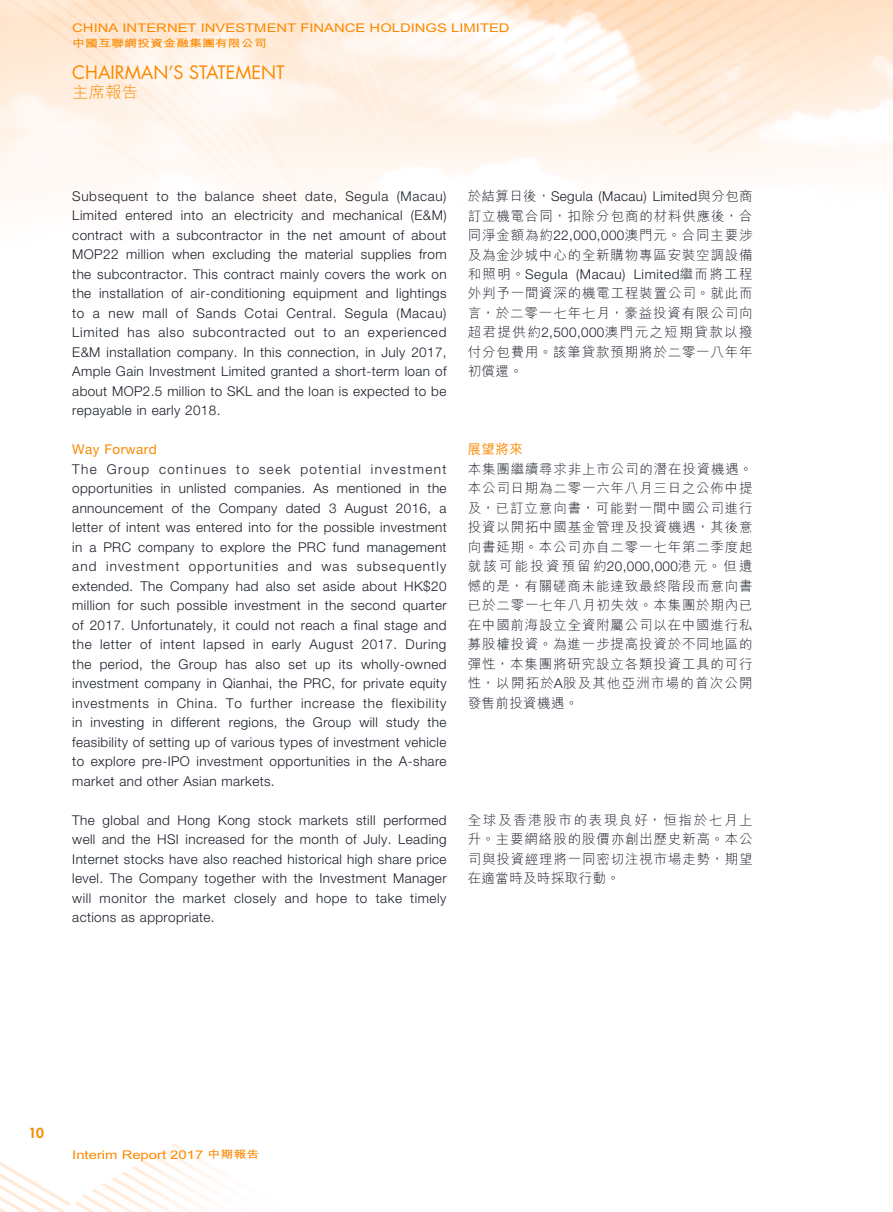
<style>
.page{position:relative;width:893px;height:1212px;background:#fff}
.page>*{position:absolute;margin:0;border:0;box-sizing:border-box;transform-origin:0 0}
.t1{font:18px "Futura Std";color:#fa8900}
.t2{font:300 16.5px "M Hei HK";color:#fa8900}
.t3{font:300 13.5px/19.5px "Helvetica Neue LT Std";letter-spacing:.03em;color:#191e29;text-align:justify}
.t4{font:300 13.5px/19.5px "M Hei HK";letter-spacing:.06em;color:#191e29;text-align:justify}
.t5{font:13.5px "Helvetica Neue LT Std";letter-spacing:.03em;color:#fa8900}
.t6{font:500 13.5px "M Hei HK";color:#fa8900}
.t7{font:800 13.5px "Futura Std";color:#fa8900}
.t8{font:700 12px "M Hei HK";color:#fa8900;scale:1.24 1}
.t9{font:700 10.5px "M Hei HK";color:#fa8900;scale:1.24 1}
.s1{font-family:"M Hei HK"}
.s2{font-family:"Helvetica Neue LT Std"}
.s3{font-size:10.5px}
</style>
<div class="page">
<img style="left:0;top:0;width:893px;height:1212px">
<p class="t8" style="left:72px;top:19px;width:354px">CHINA INTERNET INVESTMENT FINANCE HOLDINGS LIMITED</p>
<p class="t9" style="left:72px;top:35px;width:158px">中國互聯網投資金融集團有限公司</p>
<h1 class="t1" style="left:72px;top:61px;width:214px">CHAIRMAN’S STATEMENT</h1>
<p class="t2" style="left:72px;top:80px;width:68px">主席報告</p>
<p class="t3" style="left:72px;top:186px;width:376px">Subsequent to the balance sheet date, Segula (Macau)<br>Limited entered into an electricity and mechanical (E&amp;M) contract with a subcontractor in the net amount of about MOP22 million when excluding the material supplies from the subcontractor. This contract mainly covers the work on the installation of air-conditioning equipment and lightings to a new mall of Sands Cotai Central. Segula (Macau)<br>Limited has also subcontracted out to an experienced E&amp;M installation company. In this connection, in July 2017, Ample Gain Investment Limited granted a short-term loan of about MOP2.5 million to SKL and the loan is expected to be repayable in early 2018.</p>
<p class="t5" style="left:72px;top:441px;width:86px">Way Forward</p>
<p class="t3" style="left:72px;top:459px;width:376px">The Group continues to seek potential investment opportunities in unlisted companies. As mentioned in the announcement of the Company dated 3 August 2016, a letter of intent was entered into for the possible investment in a PRC company to explore the PRC fund management and investment opportunities and was subsequently extended. The Company had also set aside about HK$20 million for such possible investment in the second quarter of 2017. Unfortunately, it could not reach a final stage and the letter of intent lapsed in early August 2017. During the period, the Group has also set up its wholly-owned investment company in Qianhai, the PRC, for private equity investments in China. To further increase the flexibility in investing in different regions, the Group will study the feasibility of setting up of various types of investment vehicle to explore pre-IPO investment opportunities in the A-share market and other Asian markets.</p>
<p class="t3" style="left:72px;top:810px;width:376px">The global and Hong Kong stock markets still performed well and the HSI increased for the month of July. Leading Internet stocks have also reached historical high share price level. The Company together with the Investment Manager will monitor the market closely and hope to take timely actions as appropriate.</p>
<p class="t3" style="left:468px;top:186px;width:286px"><span class="s1">於結算日後，</span>Segula (Macau) Limited<span class="s1">與分包商</span></p>
<p class="t4" style="left:468px;top:205px;width:286px">訂立機電合同，扣除分包商的材料供應後，合同淨金額為約<span class="s2">22,000,000</span>澳門元。合同主要涉及為金沙城中心的全新購物專區安裝空調設備</p>
<p class="t3" style="left:468px;top:264px;width:286px"><span class="s1">和照明。</span>Segula (Macau) Limited<span class="s1">繼而將工程</span></p>
<p class="t4" style="left:468px;top:283px;width:286px">外判予一間資深的機電工程裝置公司。就此而言，於二零一七年七月，豪益投資有限公司向超君提供約<span class="s2">2,500,000</span>澳門元之短期貸款以撥付分包費用。該筆貸款預期將於二零一八年年初償還。</p>
<p class="t6" style="left:468px;top:440px;width:57px">展望將來</p>
<p class="t4" style="left:468px;top:459px;width:286px">本集團繼續尋求非上市公司的潛在投資機遇。本公司日期為二零一六年八月三日之公佈中提及，已訂立意向書，可能對一間中國公司進行投資以開拓中國基金管理及投資機遇，其後意向書延期。本公司亦自二零一七年第二季度起就該可能投資預留約<span class="s2">20,000,000</span>港元。但遺憾的是，有關磋商未能達致最終階段而意向書已於二零一七年八月初失效。本集團於期內已在中國前海設立全資附屬公司以在中國進行私募股權投資。為進一步提高投資於不同地區的彈性，本集團將研究設立各類投資工具的可行性，以開拓於<span class="s2">A</span>股及其他亞洲市場的首次公開發售前投資機遇。</p>
<p class="t4" style="left:468px;top:810px;width:286px">全球及香港股市的表現良好，恒指於七月上升。主要網絡股的股價亦創出歷史新高。本公司與投資經理將一同密切注視市場走勢，期望在適當時及時採取行動。</p>
<p class="t7" style="left:28px;top:1124px;width:17px">10</p>
<p class="t8" style="left:72px;top:1145px;width:152px">Interim Report 2017 <span class="s3">中期報告</span></p>
</div>
